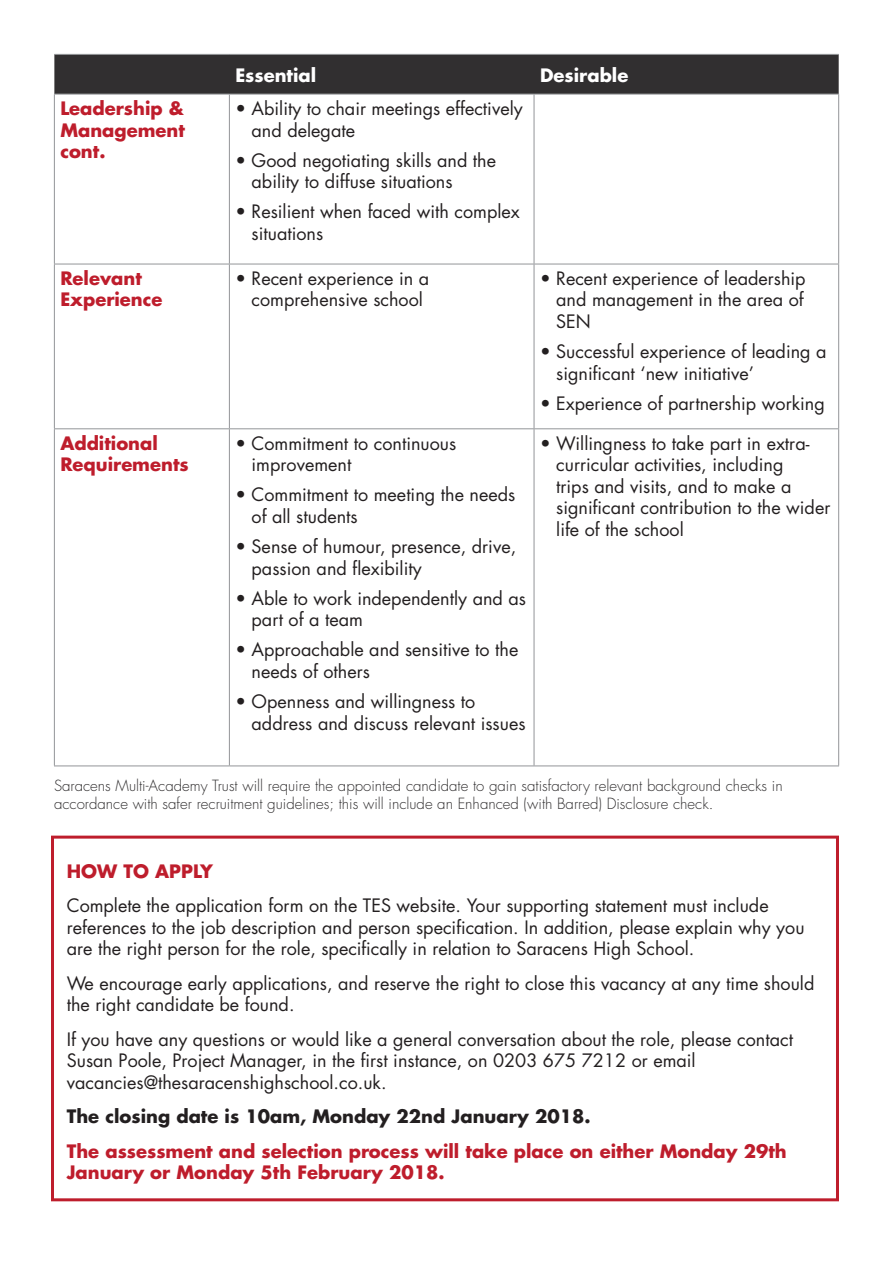
<style>
.page{position:relative;width:893px;height:1263px;background:#fff}
.page>*{position:absolute;margin:0;border:0;box-sizing:border-box;transform-origin:0 0}
.t1{font:18px/21.6px "Futura Std";color:#231f20}
.t2{font:700 18px/21.6px "Futura Std";color:#be1d2c}
.t3{font:700 18px "Futura Std";color:#231f20}
.t4{font:700 18px "Futura Std";color:#fff}
.t5{font:300 15px/18px "Futura Std";color:#312f30}
</style>
<div class="page">
<div style="left:54px;top:55px;width:785px;height:39px;background:#312f30"></div>
<hr style="left:54px;top:54px;width:175px;height:1px;background:#939598">
<hr style="left:229px;top:54px;width:305px;height:1px;background:#939598">
<hr style="left:534px;top:54px;width:305px;height:1px;background:#939598">
<hr style="left:54px;top:94px;width:175px;height:1px;background:#939598">
<hr style="left:54px;top:94px;width:1px;height:170px;background:#939598">
<hr style="left:229px;top:94px;width:305px;height:1px;background:#939598">
<hr style="left:229px;top:94px;width:1px;height:170px;background:#939598">
<hr style="left:534px;top:94px;width:305px;height:1px;background:#939598">
<hr style="left:534px;top:94px;width:1px;height:170px;background:#939598">
<hr style="left:838px;top:94px;width:1px;height:170px;background:#939598">
<hr style="left:54px;top:264px;width:175px;height:1px;background:#939598">
<hr style="left:54px;top:264px;width:1px;height:164px;background:#939598">
<hr style="left:229px;top:264px;width:305px;height:1px;background:#939598">
<hr style="left:229px;top:264px;width:1px;height:164px;background:#939598">
<hr style="left:534px;top:264px;width:305px;height:1px;background:#939598">
<hr style="left:534px;top:264px;width:1px;height:164px;background:#939598">
<hr style="left:838px;top:264px;width:1px;height:164px;background:#939598">
<hr style="left:54px;top:428px;width:175px;height:1px;background:#939598">
<hr style="left:54px;top:429px;width:1px;height:336px;background:#939598">
<hr style="left:229px;top:428px;width:305px;height:1px;background:#939598">
<hr style="left:229px;top:429px;width:1px;height:336px;background:#939598">
<hr style="left:534px;top:428px;width:305px;height:1px;background:#939598">
<hr style="left:534px;top:429px;width:1px;height:336px;background:#939598">
<hr style="left:838px;top:429px;width:1px;height:336px;background:#939598">
<hr style="left:54px;top:765px;width:175px;height:1px;background:#939598">
<hr style="left:229px;top:765px;width:305px;height:1px;background:#939598">
<hr style="left:534px;top:765px;width:305px;height:1px;background:#939598">
<div style="left:51px;top:836px;width:788px;height:365px;border:3px solid #be1d2c"></div>
<p class="t4" style="left:235px;top:63px;width:82px">Essential</p>
<p class="t4" style="left:540px;top:63px;width:90px">Desirable</p>
<p class="t2" style="left:60px;top:97px;width:126px;text-align:justify">Leadership &amp; Management cont.</p>
<p class="t1" style="left:252px;top:98px;width:273px;text-indent:-16px">• Ability to chair meetings effectively and delegate</p>
<p class="t1" style="left:252px;top:149px;width:246px;text-indent:-16px">• Good negotiating skills and the ability to diffuse situations</p>
<p class="t1" style="left:252px;top:201px;width:270px;text-indent:-16px">• Resilient when faced with complex situations</p>
<p class="t2" style="left:60px;top:267px;width:104px">Relevant<br>Experience</p>
<p class="t1" style="left:235px;top:268px;width:195px;text-align:center">• Recent experience in a comprehensive school</p>
<p class="t1" style="left:556px;top:268px;width:251px;text-align:justify;text-indent:-16px">• Recent experience of leadership and management in the area of SEN</p>
<p class="t1" style="left:556px;top:341px;width:272px;text-indent:-16px">• Successful experience of leading a significant ‘new initiative’</p>
<p class="t1" style="left:540px;top:393px;width:286px">• Experience of partnership working</p>
<p class="t2" style="left:60px;top:432px;width:130px">Additional<br>Requirements</p>
<p class="t1" style="left:252px;top:432px;width:206px;text-indent:-16px">• Commitment to continuous improvement</p>
<p class="t1" style="left:252px;top:484px;width:265px;text-indent:-16px">• Commitment to meeting the needs of all students</p>
<p class="t1" style="left:252px;top:536px;width:266px;text-indent:-16px">• Sense of humour, presence, drive, passion and flexibility</p>
<p class="t1" style="left:252px;top:587px;width:276px;text-indent:-16px">• Able to work independently and as part of a team</p>
<p class="t1" style="left:252px;top:639px;width:268px;text-indent:-16px">• Approachable and sensitive to the needs of others</p>
<p class="t1" style="left:252px;top:691px;width:275px;text-indent:-16px">• Openness and willingness to address and discuss relevant issues</p>
<p class="t1" style="left:556px;top:432px;width:276px;text-indent:-16px">• Willingness to take part in extra&shy;curricular activities, including<br>trips and visits, and to make a significant contribution to the wider life of the school</p>
<p class="t5" style="left:54px;top:777px;width:730px">Saracens Multi-Academy Trust will require the appointed candidate to gain satisfactory relevant background checks in accordance with safer recruitment guidelines; this will include an Enhanced (with Barred) Disclosure check.</p>
<p class="t2" style="left:67px;top:860px;width:148px">HOW TO APPLY</p>
<p class="t1" style="left:67px;top:895px;width:739px">Complete the application form on the TES website. Your supporting statement must include references to the job description and person specification. In addition, please explain why you are the right person for the role, specifically in relation to Saracens High School.</p>
<p class="t1" style="left:67px;top:972px;width:749px">We encourage early applications, and reserve the right to close this vacancy at any time should the right candidate be found.</p>
<p class="t1" style="left:67px;top:1028px;width:728px">If you have any questions or would like a general conversation about the role, please contact<br>Susan Poole, Project Manager, in the first instance, on 0203 675 7212 or email vacancies@thesaracenshighschool.co.uk.</p>
<p class="t3" style="left:67px;top:1104px;width:525px">The closing date is 10am, Monday 22nd January 2018.</p>
<p class="t2" style="left:67px;top:1140px;width:722px">The assessment and selection process will take place on either Monday 29th<br>January or Monday 5th February 2018.</p>
</div>
